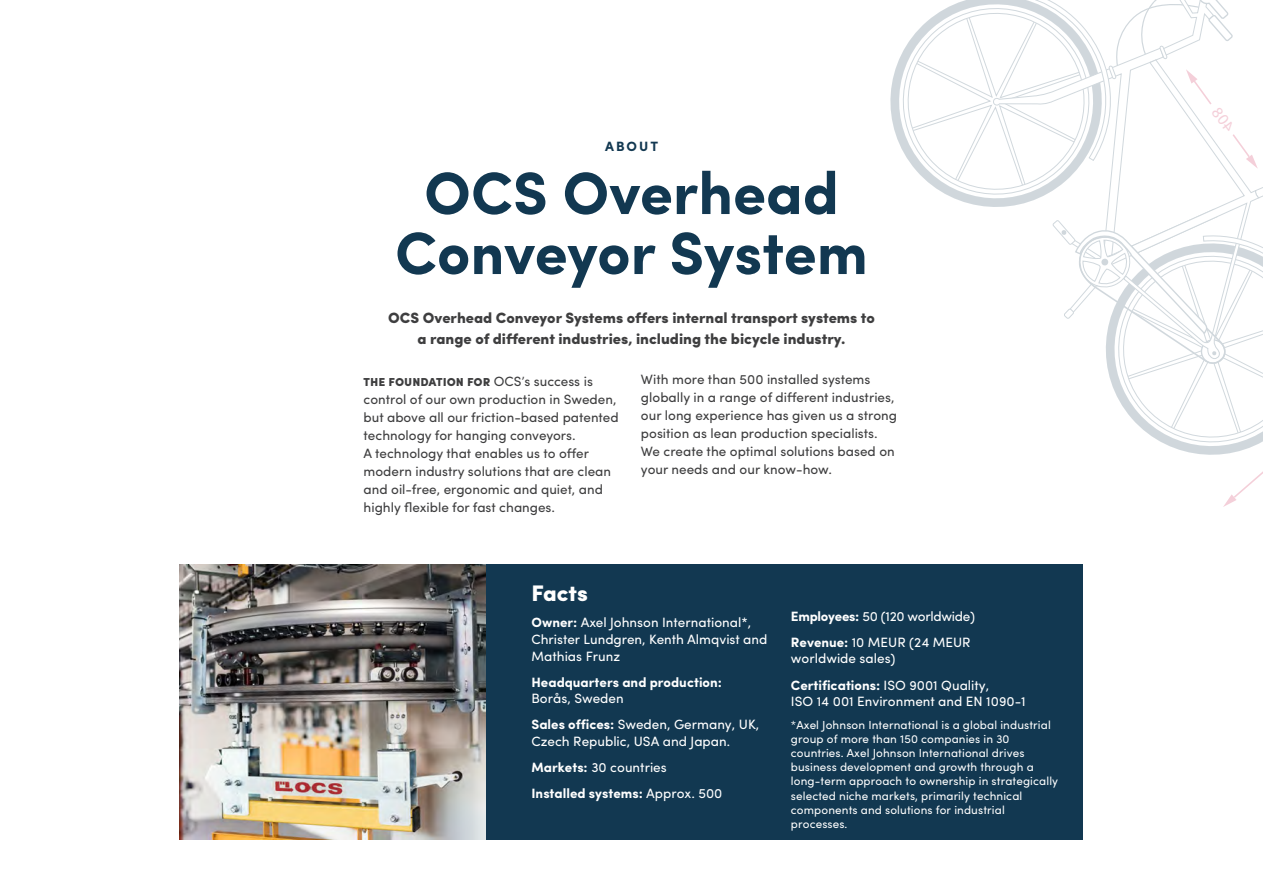
<style>
.page{position:relative;width:1263px;height:893px;background:#fff}
.page>*{position:absolute;margin:0;border:0;box-sizing:border-box;transform-origin:0 0}
.t1{font:700 60px/60px "Sofia Pro";color:#123851;text-align:center}
.t2{font:900 22.5px "Sofia Pro";color:#fff}
.t3{font:900 15px/21px "Sofia Pro";color:#3e3e3f;text-align:center}
.t4{font:13.5px/18px "Sofia Pro";color:#3e3e3f}
.t5{font:13.5px/16.6px "Sofia Pro";color:#fff}
.t6{font:700 13.5px/16.6px "Sofia Pro";color:#fff}
.t7{font:13.5px/26.1px "Sofia Pro";letter-spacing:-.02em;color:#fff}
.t8{font:700 13.5px "Sofia Pro";letter-spacing:.15em;color:#123851}
.t9{font:11.7px/14.1px "Sofia Pro";letter-spacing:.01em;color:#fff}
.s1{font-weight:900}
.s2{font-weight:700}
.s3{font-weight:400}
</style>
<div class="page">
<div style="left:486px;top:564px;width:597px;height:276px;background:#123851"></div>
<img style="left:180px;top:564px;width:306px;height:276px">
<svg style="left:892px;top:0;width:371px;height:507px"></svg>
<p class="t8" style="left:605px;top:136px;width:55px">ABOUT</p>
<p class="t1" style="left:395px;top:159px;width:474px">OCS Overhead<br>Conveyor System</p>
<p class="t3" style="left:388px;top:307px;width:488px">OCS Overhead Conveyor Systems offers internal transport systems to a range of different industries, including the bicycle industry.</p>
<p class="t4" style="left:364px;top:371px;width:257px"><span class="s1">the foundation for</span> OCS’s success is control of our own production in Sweden, but above all our friction-based patented technology for hanging conveyors.<br>A technology that enables us to offer modern industry solutions that are clean and oil-free, ergonomic and quiet, and highly flexible for fast changes.</p>
<p class="t4" style="left:641px;top:369px;width:258px">With more than 500 installed systems globally in a range of different industries, our long experience has given us a strong position as lean production specialists.<br>We create the optimal solutions based on your needs and our know-how.</p>
<p class="t2" style="left:531px;top:576px;width:58px">Facts</p>
<p class="t5" style="left:531px;top:613px;width:237px"><span class="s2">Owner:</span> Axel Johnson International*,<br>Christer Lundgren, Kenth Almqvist and<br>Mathias Frunz</p>
<p class="t6" style="left:531px;top:673px;width:192px">Headquarters and production:<br><span class="s3">Borås, Sweden</span></p>
<p class="t5" style="left:531px;top:715px;width:229px"><span class="s2">Sales offices:</span> Sweden, Germany, UK,<br>Czech Republic, USA and Japan.</p>
<p class="t6" style="left:531px;top:753px;width:192px;line-height:26.1px">Markets: <span class="s3">30 countries<br></span>Installed systems: <span class="s3">Approx. 500</span></p>
<p class="t7" style="left:791px;top:602px;width:186px"><span class="s2">Employees:</span> 50 (120 worldwide)<br><span class="s2">Revenue:</span> 10 MEUR (24 MEUR</p>
<p class="t5" style="left:791px;top:645px;width:200px;line-height:26.1px">worldwide sales)<br><span class="s2">Certifications:</span> ISO 9001 Quality,</p>
<p class="t5" style="left:791px;top:692px;width:236px">ISO 14 001 Environment and EN 1090-1</p>
<p class="t9" style="left:791px;top:718px;width:269px">*Axel Johnson International is a global industrial group of more than 150 companies in 30 countries. Axel Johnson International drives business development and growth through a long-term approach to ownership in strategically selected niche markets, primarily technical components and solutions for industrial processes.</p>
</div>
